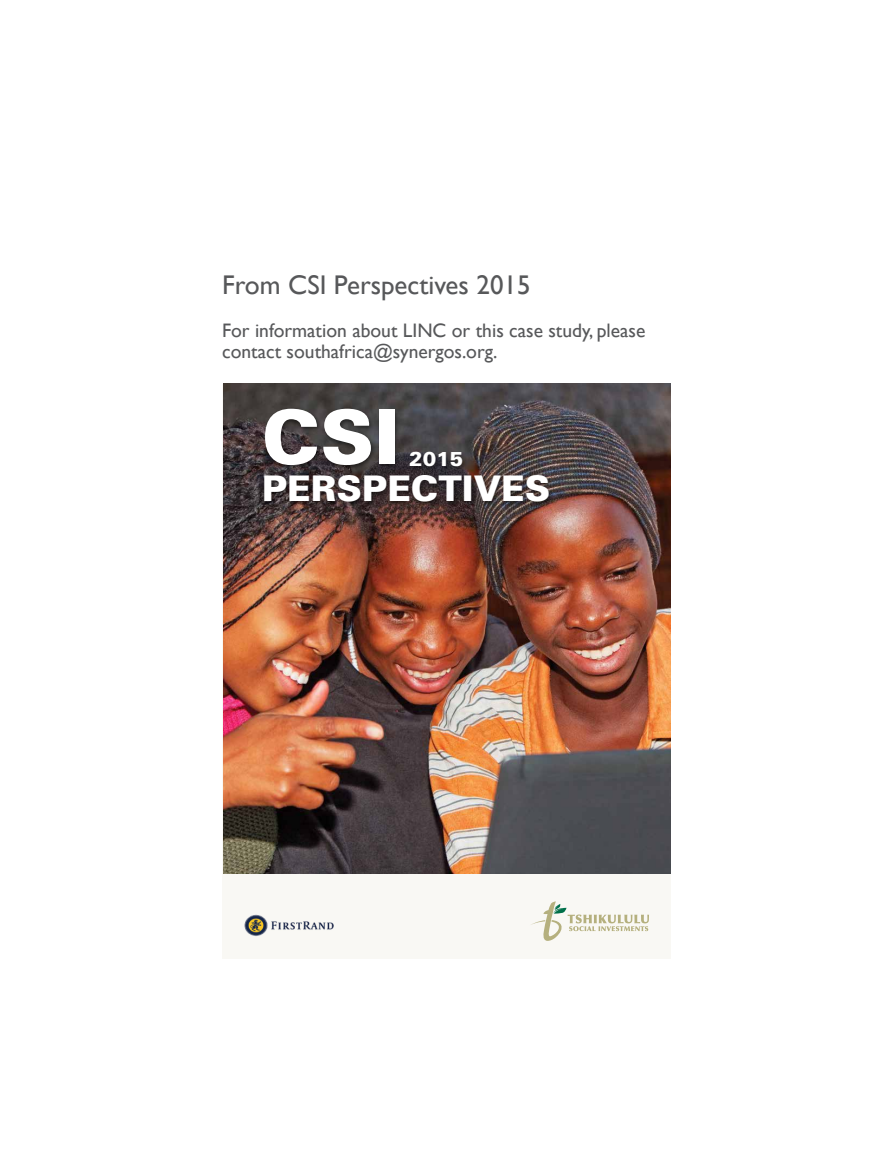
<style>
.page{position:relative;width:893px;height:1149px;background:#fff}
.page>*{position:absolute;margin:0;border:0;box-sizing:border-box;transform-origin:0 0}
.t1{font:900 74.85px "Univers";color:#fff}
.t2{font:900 35.25px "Univers";color:#fff}
.t3{font:27px "Gill Sans";color:#57585a}
.t4{font:900 20.25px "Univers";color:#fff}
.t5{font:19.5px/21px "Gill Sans";color:#57585a}
</style>
<div class="page">
<div style="left:222px;top:384px;width:448px;height:574px;background:#f9f8f4"></div>
<img style="left:223px;top:384px;width:447px;height:488px">
<div style="left:262px;top:406px;width:292px;height:101px;background:#000;opacity:.5"></div>
<svg style="left:531px;top:901px;width:117px;height:39px"></svg>
<img style="left:244px;top:914px;width:90px;height:22px">
<div style="left:269px;top:930px;width:40px;height:6px;background:#f9f8f4"></div>
<p class="t3" style="left:222px;top:269px;width:310px">From CSI Perspectives 2015</p>
<p class="t5" style="left:222px;top:320px;width:424px">For information about LINC or this case study, please contact southafrica@synergos.org.</p>
<p class="t1" style="left:261px;top:390px;width:139px">CSI</p>
<p class="t4" style="left:409px;top:446px;width:55px">2015</p>
<p class="t2" style="left:261px;top:466px;width:290px">PERSPECTIVES</p>
</div>
